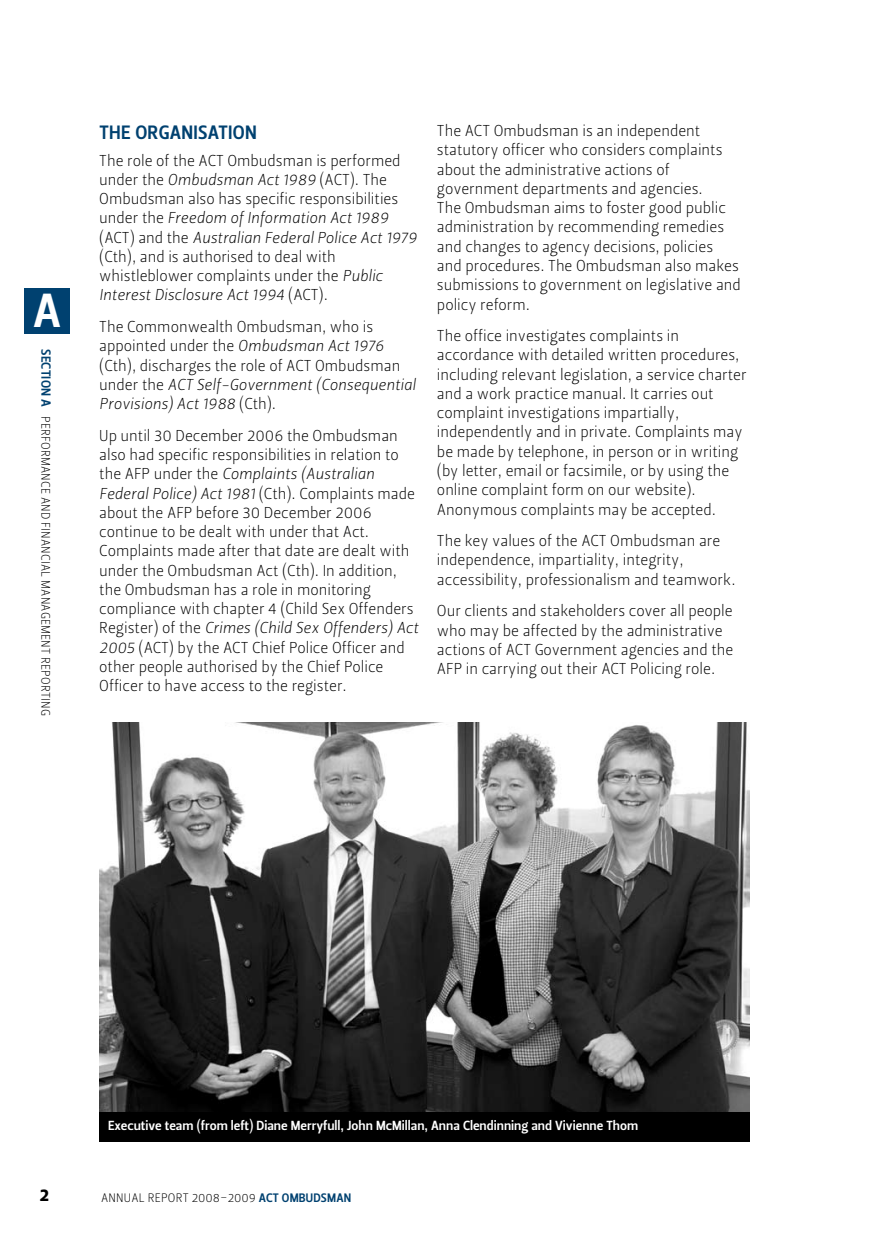
<style>
.page{position:relative;width:874px;height:1241px;background:#fff}
.page>*{position:absolute;margin:0;border:0;box-sizing:border-box;transform-origin:0 0}
.t1{font:47.25px "Leitura Sans Grot 3";color:#fff}
.t2{font:19.25px "Leitura Sans Grot 3";color:#004170}
.t3{font:17.5px "Leitura Sans Grot 4";color:#000}
.t4{font:15.75px/19.2px "Leitura Sans Grot 1";color:#000}
.t5{font:15.75px/19.2px "Leitura Sans Italic 1";color:#000}
.t6{font:13.12px "Leitura Sans Grot 3";color:#fff}
.t7{font:12.25px "Leitura Sans Grot 1";letter-spacing:.015em;color:#000}
.s1{font-family:"Leitura Sans Grot 3";font-size:13.12px;color:#004170}
.s2{font-family:"Leitura Sans Italic 1"}
.s3{font-family:"Leitura Sans Grot 1"}
.s4{font-family:"Leitura Sans Grot 3";color:#004170}
</style>
<div class="page">
<div style="left:24px;top:288px;width:45px;height:45px;background:#004170"></div>
<div style="left:99px;top:1110px;width:650px;height:31px;background:#000"></div>
<img style="left:99px;top:722px;width:650px;height:389px">
<h1 class="t1" style="left:33px;top:282px;width:29px">A</h1>
<p class="t7" style="left:53px;top:349px;width:368px;rotate:90deg"><span class="s1">SECTION A</span> PERFORMANCE AN D FINANCIAL MANAGEMENT REPORTING</p>
<p class="t2" style="left:99px;top:121px;width:59px">The organisati</p>
<p class="t2" style="left:233px;top:121px;width:23px">on</p>
<p class="t4" style="left:99px;top:151px;width:303px">The role of the ACT Ombudsman is performed under the <span class="s2">Ombudsman Act 1989</span> (ACT). The<br>Ombudsman also has specific responsibilities</p>
<p class="t5" style="left:99px;top:208px;width:319px"><span class="s3">under the</span> Freedom of Information Act 1989 <span class="s3">(ACT) and the</span> Australian Federal Police Act 1979</p>
<p class="t4" style="left:99px;top:247px;width:285px">(Cth), and is authorised to deal with whistleblower complaints under the <span class="s2">Public</span></p>
<p class="t5" style="left:99px;top:285px;width:230px">Interest Disclosure Act 1994 <span class="s3">(ACT).</span></p>
<p class="t4" style="left:99px;top:317px;width:302px">The Commonwealth Ombudsman, who is appointed under the <span class="s2">Ombudsman Act 1976 </span>(Cth), discharges the role of ACT Ombudsman</p>
<p class="t5" style="left:99px;top:375px;width:318px"><span class="s3">under the</span> ACT Self-Government (Consequential<br>Provisions) Act 1988 <span class="s3">(Cth).</span></p>
<p class="t4" style="left:99px;top:426px;width:301px">Up until 30 December 2006 the Ombudsman also had specific responsibilities in relation to</p>
<p class="t5" style="left:99px;top:464px;width:317px"><span class="s3">the AFP under the</span> Complaints (Australian<br>Federal Police) Act 1981 <span class="s3">(Cth). Complaints made</span></p>
<p class="t4" style="left:99px;top:503px;width:316px">about the AFP before 30 December 2006 continue to be dealt with under that Act.<br>Complaints made after that date are dealt with under the Ombudsman Act (Cth). In addition, the Ombudsman has a role in monitoring compliance with chapter 4 (Child Sex Offenders</p>
<p class="t5" style="left:99px;top:618px;width:320px"><span class="s3">Register) of the</span> Crimes (Child Sex Offenders) Act</p>
<p class="t4" style="left:99px;top:637px;width:307px"><span class="s2">2005</span> (ACT) by the ACT Chief Police Officer and other people authorised by the Chief Police<br>Officer to have access to the register.</p>
<p class="t4" style="left:437px;top:121px;width:305px">The ACT Ombudsman is an independent statutory officer who considers complaints about the administrative actions of government departments and agencies.<br>The Ombudsman aims to foster good public administration by recommending remedies and changes to agency decisions, policies and procedures. The Ombudsman also makes submissions to government on legislative and policy reform.</p>
<p class="t4" style="left:437px;top:326px;width:311px">The office investigates complaints in accordance with detailed written procedures, including relevant legislation, a service charter and a work practice manual. It carries out complaint investigations impartially, independently and in private. Complaints may be made by telephone, in person or in writing (by letter, email or facsimile, or by using the online complaint form on our website).<br>Anonymous complaints may be accepted.</p>
<p class="t4" style="left:437px;top:531px;width:300px">The key values of the ACT Ombudsman are independence, impartiality, integrity, accessibility, professionalism and teamwork.</p>
<p class="t4" style="left:437px;top:601px;width:298px">Our clients and stakeholders cover all people who may be affected by the administrative actions of ACT Government agencies and the AFP in carrying out their ACT Policing role.</p>
<p class="t6" style="left:108px;top:1117px;width:531px">Executive team (from left) Diane Merryfull, John McMillan, Anna Clendinning and Vivienne Thom</p>
<p class="t3" style="left:40px;top:1184px;width:11px">2</p>
<p class="t7" style="left:101px;top:1189px;width:251px">Annual report 2008–2009 <span class="s4">ACT oMBUDSMAN</span></p>
</div>
